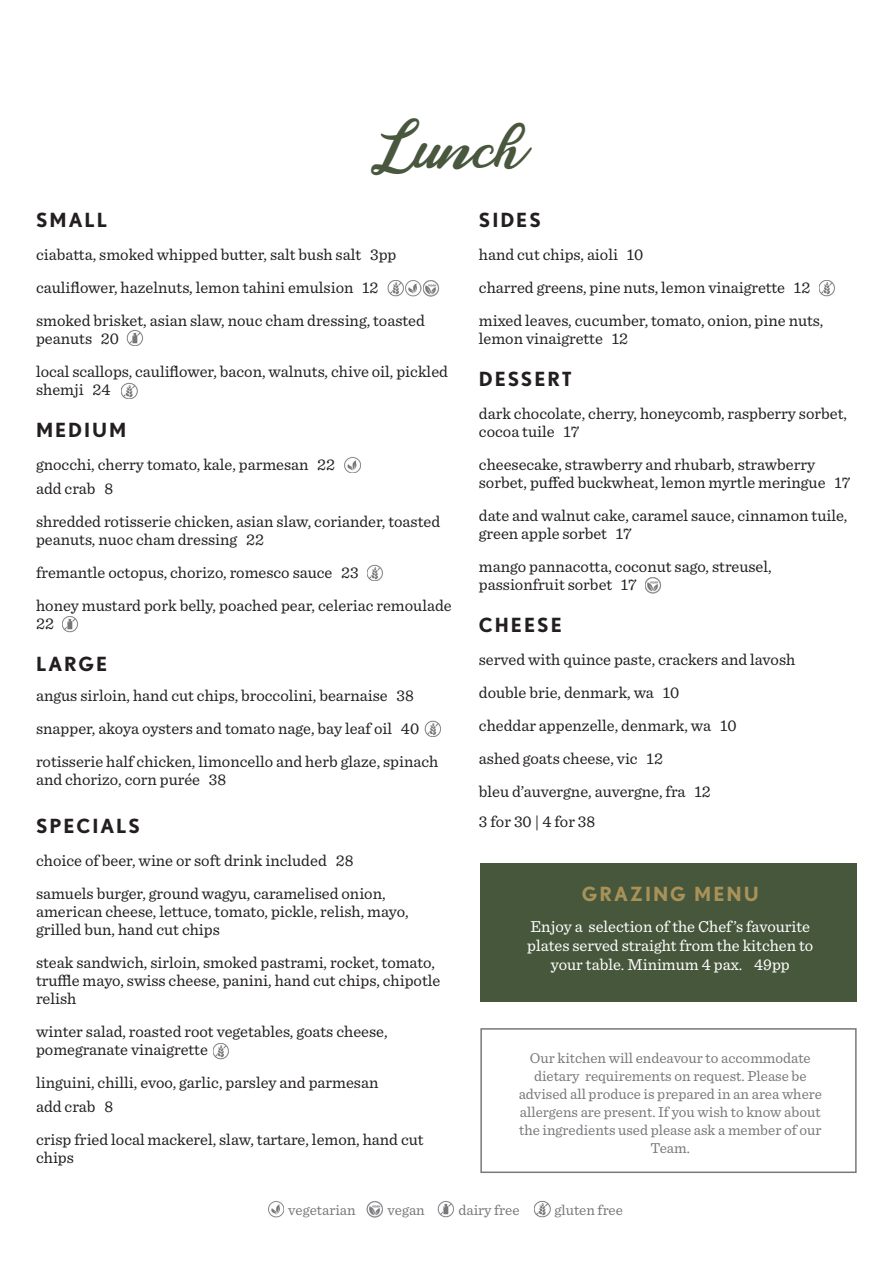
<style>
.page{position:relative;width:893px;height:1263px;background:#fff}
.page>*{position:absolute;margin:0;border:0;box-sizing:border-box;transform-origin:0 0}
.t1{font:40.5px "Cassandra";color:#48573d}
.t2{font:700 19.5px "Nobel";letter-spacing:.1em;color:#231f20}
.t3{font:700 19.5px "Nobel";letter-spacing:.1em;color:#a99258}
.t4{font:16.5px/18px "Sentinel";color:#231f20}
.t5{font:16.5px/19px "Sentinel";color:#fff;text-align:center}
.t6{font:15px/18px "Sentinel";color:#76787b;text-align:center}
</style>
<div class="page">
<img style="left:423px;top:280px;width:16px;height:16px">
<img style="left:388px;top:280px;width:33px;height:16px">
<img style="left:127px;top:330px;width:16px;height:16px">
<img style="left:122px;top:382px;width:16px;height:17px">
<img style="left:345px;top:457px;width:16px;height:16px">
<img style="left:367px;top:565px;width:16px;height:16px">
<img style="left:62px;top:616px;width:16px;height:16px">
<img style="left:425px;top:721px;width:16px;height:16px">
<img style="left:213px;top:1043px;width:16px;height:16px">
<div style="left:480px;top:863px;width:377px;height:138px;background:#47573c"></div>
<img style="left:819px;top:280px;width:16px;height:16px">
<img style="left:645px;top:577px;width:16px;height:16px">
<div style="left:480px;top:1028px;width:377px;height:145px;border:2px solid #76787b"></div>
<img style="left:367px;top:1201px;width:16px;height:16px">
<img style="left:268px;top:1201px;width:16px;height:16px">
<img style="left:438px;top:1201px;width:16px;height:16px">
<img style="left:534px;top:1201px;width:16px;height:16px">
<p class="t1" style="left:371px;top:130px;width:152px">Lunch</p>
<p class="t2" style="left:36px;top:208px;width:73px">SMALL</p>
<p class="t4" style="left:36px;top:244px;width:362px">ciabatta, smoked whipped butter, salt bush salt 3pp</p>
<p class="t4" style="left:36px;top:277px;width:344px">cauliflower, hazelnuts, lemon tahini emulsion 12</p>
<p class="t4" style="left:36px;top:310px;width:390px">smoked brisket, asian slaw, nouc cham dressing, toasted peanuts 20</p>
<p class="t4" style="left:36px;top:361px;width:413px">local scallops, cauliflower, bacon, walnuts, chive oil, pickled shemji 24</p>
<p class="t2" style="left:36px;top:418px;width:92px">MEDIUM</p>
<p class="t4" style="left:36px;top:454px;width:301px">gnocchi, cherry tomato, kale, parmesan 22</p>
<p class="t4" style="left:36px;top:478px;width:79px">add crab 8</p>
<p class="t4" style="left:36px;top:511px;width:406px">shredded rotisserie chicken, asian slaw, coriander, toasted peanuts, nuoc cham dressing 22</p>
<p class="t4" style="left:36px;top:562px;width:324px">fremantle octopus, chorizo, romesco sauce 23</p>
<p class="t4" style="left:36px;top:595px;width:417px">honey mustard pork belly, poached pear, celeriac remoulade<br>22</p>
<p class="t2" style="left:36px;top:652px;width:73px">LARGE</p>
<p class="t4" style="left:36px;top:685px;width:379px">angus sirloin, hand cut chips, broccolini, bearnaise 38</p>
<p class="t4" style="left:36px;top:718px;width:385px">snapper, akoya oysters and tomato nage, bay leaf oil 40</p>
<p class="t4" style="left:36px;top:751px;width:404px">rotisserie half chicken, limoncello and herb glaze, spinach and chorizo, corn purée 38</p>
<p class="t2" style="left:36px;top:815px;width:106px">SPECIALS</p>
<p class="t4" style="left:36px;top:851px;width:319px">choice of beer, wine or soft drink included 28</p>
<p class="t4" style="left:36px;top:884px;width:374px">samuels burger, ground wagyu, caramelised onion, american cheese, lettuce, tomato, pickle, relish, mayo, grilled bun, hand cut chips</p>
<p class="t4" style="left:36px;top:953px;width:406px">steak sandwich, sirloin, smoked pastrami, rocket, tomato, truffle mayo, swiss cheese, panini, hand cut chips, chipotle relish</p>
<p class="t4" style="left:36px;top:1022px;width:353px">winter salad, roasted root vegetables, goats cheese, pomegranate vinaigrette</p>
<p class="t4" style="left:36px;top:1073px;width:344px">linguini, chilli, evoo, garlic, parsley and parmesan</p>
<p class="t4" style="left:36px;top:1097px;width:79px">add crab 8</p>
<p class="t4" style="left:36px;top:1130px;width:389px">crisp fried local mackerel, slaw, tartare, lemon, hand cut chips</p>
<p class="t2" style="left:479px;top:208px;width:64px">SIDES</p>
<p class="t4" style="left:479px;top:244px;width:166px">hand cut chips, aioli 10</p>
<p class="t4" style="left:479px;top:277px;width:333px">charred greens, pine nuts, lemon vinaigrette 12</p>
<p class="t4" style="left:479px;top:310px;width:346px">mixed leaves, cucumber, tomato, onion, pine nuts, lemon vinaigrette 12</p>
<p class="t2" style="left:479px;top:367px;width:94px">DESSERT</p>
<p class="t4" style="left:479px;top:403px;width:370px">dark chocolate, cherry, honeycomb, raspberry sorbet, cocoa tuile 17</p>
<p class="t4" style="left:479px;top:454px;width:373px">cheesecake, strawberry and rhubarb, strawberry sorbet, puffed buckwheat, lemon myrtle meringue 17</p>
<p class="t4" style="left:479px;top:505px;width:370px">date and walnut cake, caramel sauce, cinnamon tuile, green apple sorbet 17</p>
<p class="t4" style="left:479px;top:556px;width:294px">mango pannacotta, coconut sago, streusel, passionfruit sorbet 17</p>
<p class="t2" style="left:479px;top:613px;width:84px">CHEESE</p>
<p class="t4" style="left:479px;top:649px;width:318px">served with quince paste, crackers and lavosh</p>
<p class="t4" style="left:479px;top:682px;width:202px">double brie, denmark, wa 10</p>
<p class="t4" style="left:479px;top:715px;width:259px">cheddar appenzelle, denmark, wa 10</p>
<p class="t4" style="left:479px;top:748px;width:186px">ashed goats cheese, vic 12</p>
<p class="t4" style="left:479px;top:781px;width:233px">bleu d’auvergne, auvergne, fra 12</p>
<p class="t4" style="left:479px;top:811px;width:118px">3 for 30 | 4 for 38</p>
<p class="t3" style="left:582px;top:882px;width:179px">GRAZING MENU</p>
<p class="t5" style="left:527px;top:916px;width:288px">Enjoy a selection of the Chef’s favourite plates served straight from the kitchen to your table. Minimum 4 pax. 49pp</p>
<p class="t6" style="left:519px;top:1048px;width:305px">Our kitchen will endeavour to accommodate dietary requirements on request. Please be advised all produce is prepared in an area where allergens are present. If you wish to know about the ingredients used please ask a member of our Team.</p>
<p class="t6" style="left:288px;top:1200px;width:69px">vegetarian</p>
<p class="t6" style="left:388px;top:1200px;width:39px">vegan</p>
<p class="t6" style="left:458px;top:1200px;width:63px">dairy free</p>
<p class="t6" style="left:554px;top:1200px;width:70px">gluten free</p>
</div>
